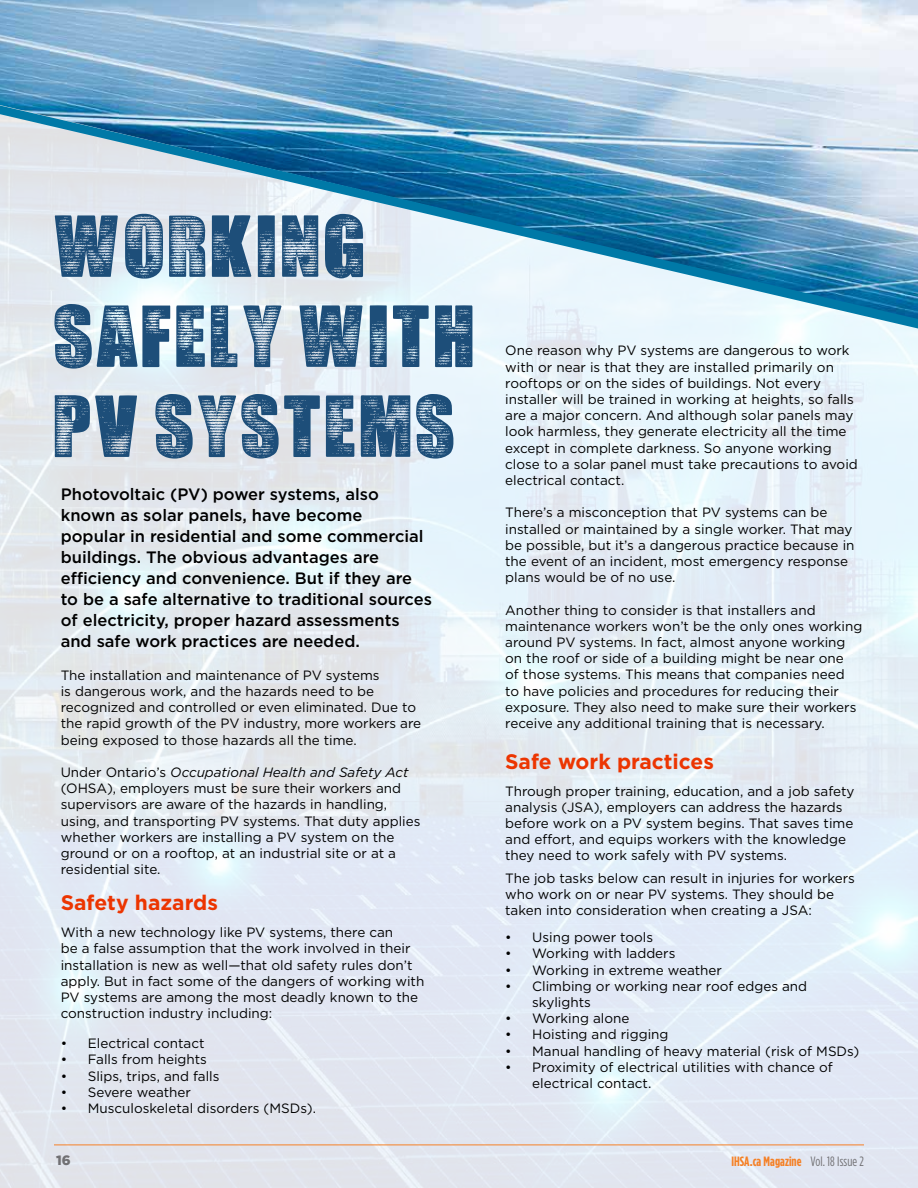
<style>
.page{position:relative;width:918px;height:1188px;background:#fff}
.page>*{position:absolute;margin:0;border:0;box-sizing:border-box;transform-origin:0 0}
.t1{font:700 21px "Gotham";color:#ec3501}
.t2{font:500 16.5px/21px "Gotham";color:#000}
.t3{font:13.5px/16.2px "Gotham";color:#000}
.t4{font:700 13.5px "Gotham Condensed";letter-spacing:.005em;color:#f58025}
.t5{font:900 13.5px "Gotham";color:#717073}
.s1{font-style:italic}
.s2{font-weight:400;color:#717073}
</style>
<div class="page">
<hr style="left:54px;top:1145px;width:810px;height:1px;background:#f58025">
<svg style="left:54px;top:394px;width:400px;height:65px;background:#7c98b0"></svg>
<svg style="left:54px;top:328px;width:418px;height:41px;background:#7e9bb4"></svg>
<img style="left:0;top:0;width:918px;height:106px">
<svg style="left:0;top:106px;width:918px;height:222px;background:#8bb4ce"></svg>
<p class="t2" style="left:61px;top:484px;width:373px">Photovoltaic (PV) power systems, also known as solar panels, have become<br>popular in residential and some commercial buildings. The obvious advantages are efficiency and convenience. But if they are to be a safe alternative to traditional sources of electricity, proper hazard assessments and safe work practices are needed.</p>
<p class="t3" style="left:61px;top:667px;width:362px">The installation and maintenance of PV systems<br>is dangerous work, and the hazards need to be recognized and controlled or even eliminated. Due to the rapid growth of the PV industry, more workers are being exposed to those hazards all the time.</p>
<p class="t3" style="left:61px;top:764px;width:361px">Under Ontario’s <span class="s1">Occupational Health and Safety Act </span>(OHSA), employers must be sure their workers and supervisors are aware of the hazards in handling, using, and transporting PV systems. That duty applies whether workers are installing a PV system on the ground or on a rooftop, at an industrial site or at a residential site.</p>
<h1 class="t1" style="left:61px;top:889px;width:159px">Safety hazards</h1>
<p class="t3" style="left:61px;top:924px;width:365px">With a new technology like PV systems, there can<br>be a false assumption that the work involved in their installation is new as well—that old safety rules don’t apply. But in fact some of the dangers of working with PV systems are among the most deadly known to the construction industry including:</p>
<p class="t3" style="left:61px;top:1035px;width:145px">• Electrical contact</p>
<p class="t3" style="left:61px;top:1051px;width:148px">• Falls from heights</p>
<p class="t3" style="left:61px;top:1067px;width:160px">• Slips, trips, and falls</p>
<p class="t3" style="left:61px;top:1084px;width:132px">• Severe weather</p>
<p class="t3" style="left:61px;top:1100px;width:257px">• Musculoskeletal disorders (MSDs).</p>
<p class="t3" style="left:505px;top:342px;width:354px">One reason why PV systems are dangerous to work with or near is that they are installed primarily on rooftops or on the sides of buildings. Not every installer will be trained in working at heights, so falls are a major concern. And although solar panels may look harmless, they generate electricity all the time except in complete darkness. So anyone working close to a solar panel must take precautions to avoid electrical contact.</p>
<p class="t3" style="left:505px;top:504px;width:351px">There’s a misconception that PV systems can be installed or maintained by a single worker. That may be possible, but it’s a dangerous practice because in the event of an incident, most emergency response plans would be of no use.</p>
<p class="t3" style="left:505px;top:602px;width:359px">Another thing to consider is that installers and maintenance workers won’t be the only ones working around PV systems. In fact, almost anyone working on the roof or side of a building might be near one<br>of those systems. This means that companies need<br>to have policies and procedures for reducing their exposure. They also need to make sure their workers receive any additional training that is necessary.</p>
<h1 class="t1" style="left:505px;top:747px;width:210px">Safe work practices</h1>
<p class="t3" style="left:505px;top:782px;width:351px">Through proper training, education, and a job safety analysis (JSA), employers can address the hazards before work on a PV system begins. That saves time and effort, and equips workers with the knowledge they need to work safely with PV systems.</p>
<p class="t3" style="left:505px;top:870px;width:351px">The job tasks below can result in injuries for workers who work on or near PV systems. They should be taken into consideration when creating a JSA:</p>
<p class="t3" style="left:505px;top:929px;width:149px">• Using power tools</p>
<p class="t3" style="left:505px;top:945px;width:172px">• Working with ladders</p>
<p class="t3" style="left:505px;top:962px;width:218px">• Working in extreme weather</p>
<p class="t3" style="left:532px;top:978px;width:277px;text-indent:-27px">• Climbing or working near roof edges and skylights</p>
<p class="t3" style="left:505px;top:1010px;width:126px">• Working alone</p>
<p class="t3" style="left:505px;top:1026px;width:165px">• Hoisting and rigging</p>
<p class="t3" style="left:505px;top:1043px;width:356px">• Manual handling of heavy material (risk of MSDs)</p>
<p class="t3" style="left:532px;top:1059px;width:302px;text-indent:-27px">• Proximity of electrical utilities with chance of electrical contact.</p>
<p class="t5" style="left:56px;top:1152px;width:16px">16</p>
<p class="t4" style="left:731px;top:1153px;width:134px">IHSA.ca Magazine <span class="s2">Vol. 18 Issue 2</span></p>
</div>
